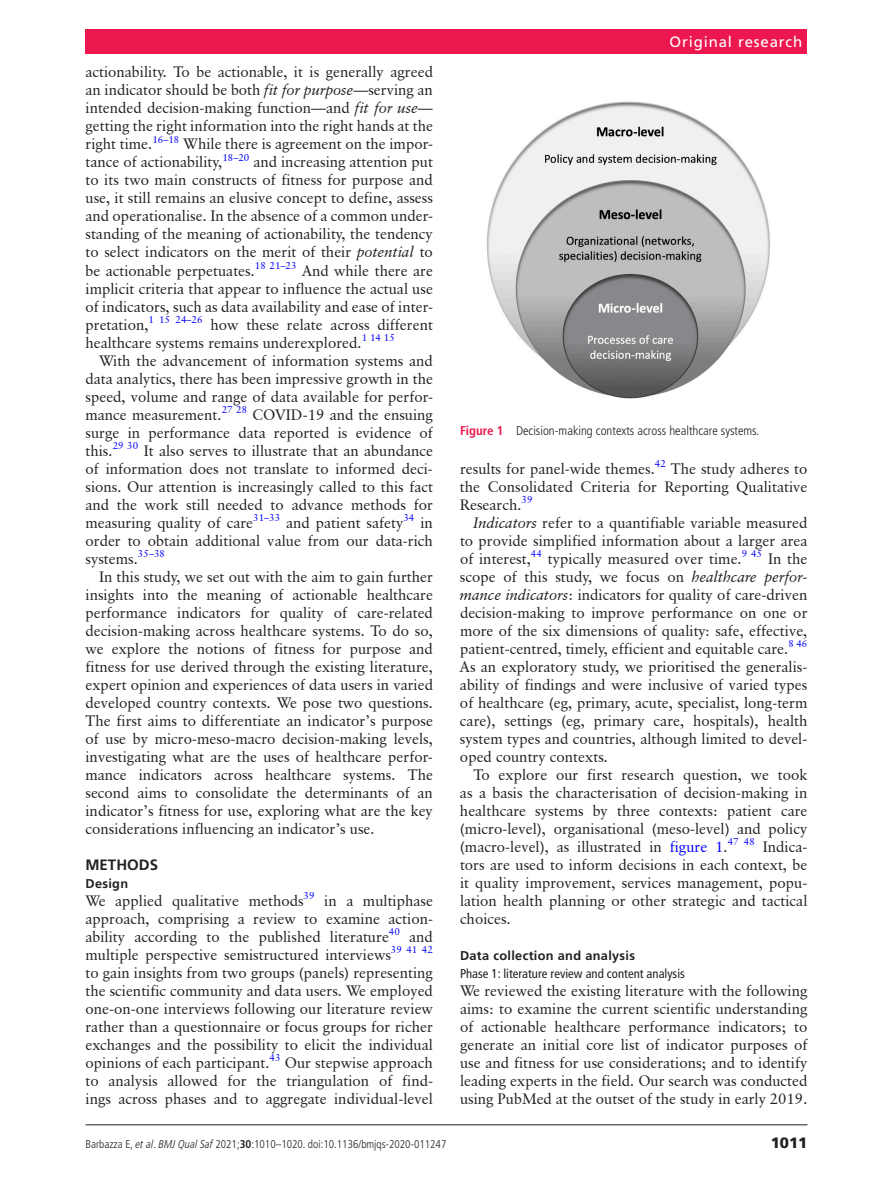
<style>
.page{position:relative;width:893px;height:1191px;background:#fff}
.page>*{position:absolute;margin:0;border:0;box-sizing:border-box;transform-origin:0 0}
.t1{font:15px/18px "Classical Garamond BT";color:#231f20;text-align:justify}
.t2{font:15px "Frutiger LT Std";letter-spacing:.055em;color:#fff}
.t3{font:700 15px "Frutiger LT Std";color:#231f20}
.t4{font:900 15px "Frutiger LT Std";color:#231f20}
.t5{font:300 condensed 12.75px "Frutiger LT Pro";color:#231f20}
.t6{font:condensed 12.75px "Frutiger LT Std";color:#231f20}
.t7{font:700 12.75px "Frutiger LT Std";letter-spacing:.025em;color:#231f20}
.t8{font:300 condensed 11.25px "Frutiger LT Pro";color:#231f20}
.t9{font:9.9px "Classical Garamond BT";color:#00f}
.s1{font-style:italic}
.s2{font-weight:700;color:#ed174f}
.s3{color:#00f}
.s4{font-weight:700}
</style>
<div class="page">
<hr style="left:86px;top:1124px;width:721px;height:1px;background:#231f20">
<div style="left:86px;top:30px;width:721px;height:24px;background:#ed174f"></div>
<img style="left:486px;top:101px;width:284px;height:298px">
<p class="t1" style="left:86px;top:63px;width:349px">actionability. To be actionable, it is generally agreed an indicator should be both <span class="s1">fit for purpose</span>—serving an intended decision-making function—and <span class="s1">fit for use</span>— getting the right information into the right hands at the right time.</p>
<p class="t9" style="left:152px;top:133px;width:29px">16–18</p>
<p class="t1" style="left:86px;top:135px;width:349px;text-indent:98px">While there is agreement on the impor&shy;tance of actionability,</p>
<p class="t9" style="left:222px;top:151px;width:29px">18–20</p>
<p class="t1" style="left:85px;top:153px;width:349px;text-indent:168px">and increasing attention put to its two main constructs of fitness for purpose and use, it still remains an elusive concept to define, assess and operationalise. In the absence of a common under&shy;standing of the meaning of actionability, the tendency to select indicators on the merit of their <span class="s1">potential</span> to be actionable perpetuates.</p>
<p class="t9" style="left:255px;top:259px;width:43px">18 21–23</p>
<p class="t1" style="left:86px;top:261px;width:349px;text-indent:217px">And while there are implicit criteria that appear to influence the actual use of indicators, such as data availability and ease of inter&shy;pretation,</p>
<p class="t9" style="left:149px;top:313px;width:56px">1 15 24–26</p>
<p class="t1" style="left:85px;top:315px;width:349px;text-indent:125px">how these relate across different healthcare systems remains underexplored.</p>
<p class="t9" style="left:362px;top:331px;width:35px">1 14 15</p>
<p class="t1" style="left:86px;top:351px;width:349px;text-indent:14px">With the advancement of information systems and data analytics, there has been impressive growth in the speed, volume and range of data available for perfor&shy;mance measurement.</p>
<p class="t9" style="left:222px;top:403px;width:27px">27 28</p>
<p class="t1" style="left:86px;top:405px;width:349px;text-indent:167px">COVID-19 and the ensuing surge in performance data reported is evidence of this.</p>
<p class="t9" style="left:113px;top:439px;width:27px">29 30</p>
<p class="t1" style="left:86px;top:441px;width:349px;text-indent:58px">It also serves to illustrate that an abundance of information does not translate to informed deci&shy;sions. Our attention is increasingly called to this fact and the work still needed to advance methods for measuring quality of care</p>
<p class="t9" style="left:253px;top:511px;width:29px">31–33</p>
<p class="t1" style="left:286px;top:513px;width:119px">and patient safety</p>
<p class="t9" style="left:403px;top:511px;width:13px">34</p>
<p class="t1" style="left:85px;top:513px;width:349px;text-indent:335px">in order to obtain additional value from our data-rich systems.</p>
<p class="t9" style="left:138px;top:547px;width:29px">35–38</p>
<p class="t1" style="left:85px;top:567px;width:349px;text-indent:14px">In this study, we set out with the aim to gain further insights into the meaning of actionable healthcare performance indicators for quality of care-related decision-making across healthcare systems. To do so, we explore the notions of fitness for purpose and fitness for use derived through the existing literature, expert opinion and experiences of data users in varied developed country contexts. We pose two questions.<br>The first aims to differentiate an indicator’s purpose of use by micro-meso-macro decision-making levels, investigating what are the uses of healthcare perfor&shy;mance indicators across healthcare systems. The second aims to consolidate the determinants of an indicator’s fitness for use, exploring what are the key considerations influencing an indicator’s use.</p>
<p class="t3" style="left:85px;top:856px;width:74px">METHODS</p>
<p class="t7" style="left:86px;top:876px;width:44px">Design</p>
<p class="t1" style="left:86px;top:891px;width:220px">We applied qualitative methods</p>
<p class="t9" style="left:304px;top:889px;width:13px">39</p>
<p class="t1" style="left:86px;top:891px;width:349px;text-indent:239px">in a multiphase approach, comprising a review to examine action&shy;ability according to the published literature</p>
<p class="t9" style="left:389px;top:925px;width:13px">40</p>
<p class="t1" style="left:409px;top:927px;width:25px">and</p>
<p class="t1" style="left:86px;top:945px;width:307px">multiple perspective semistructured interviews</p>
<p class="t9" style="left:391px;top:943px;width:44px">39 41 42</p>
<p class="t1" style="left:85px;top:963px;width:349px">to gain insights from two groups (panels) representing the scientific community and data users. We employed one-on-one interviews following our literature review rather than a questionnaire or focus groups for richer exchanges and the possibility to elicit the individual opinions of each participant.<sup>43</sup> Our stepwise approach to analysis allowed for the triangulation of find&shy;ings across phases and to aggregate individual-level</p>
<p class="t2" style="left:670px;top:33px;width:134px">Original research</p>
<p class="t5" style="left:460px;top:423px;width:301px"><span class="s2">Figure 1</span> Decision-making contexts across healthcare systems.</p>
<p class="t1" style="left:460px;top:459px;width:196px">results for panel-wide themes.</p>
<p class="t9" style="left:655px;top:457px;width:13px">42</p>
<p class="t1" style="left:460px;top:459px;width:349px;text-indent:211px">The study adheres to the Consolidated Criteria for Reporting Qualitative Research.</p>
<p class="t9" style="left:521px;top:493px;width:13px">39</p>
<p class="t1" style="left:460px;top:513px;width:349px;text-indent:14px"><span class="s1">Indicators</span> refer to a quantifiable variable measured to provide simplified information about a larger area of interest,</p>
<p class="t9" style="left:531px;top:547px;width:13px">44</p>
<p class="t1" style="left:548px;top:549px;width:195px">typically measured over time.</p>
<p class="t9" style="left:742px;top:547px;width:22px">9 45</p>
<p class="t1" style="left:460px;top:549px;width:349px;text-indent:308px">In the scope of this study, we focus on <span class="s1">healthcare perfor&shy;mance indicators</span>: indicators for quality of care-driven decision-making to improve performance on one or more of the six dimensions of quality: safe, effective, patient-centred, timely, efficient and equitable care.</p>
<p class="t9" style="left:788px;top:637px;width:21px">8 46</p>
<p class="t1" style="left:460px;top:657px;width:349px">As an exploratory study, we prioritised the generalis&shy;ability of findings and were inclusive of varied types of healthcare (eg, primary, acute, specialist, long-term care), settings (eg, primary care, hospitals), health system types and countries, although limited to devel&shy;oped country contexts.</p>
<p class="t1" style="left:460px;top:765px;width:349px;text-indent:14px">To explore our first research question, we took as a basis the characterisation of decision-making in healthcare systems by three contexts: patient care (micro-level), organisational (meso-level) and policy (macro-level), as illustrated in <span class="s3">figure 1</span>.<sup>47</sup> <sup>48</sup></p>
<p class="t1" style="left:460px;top:837px;width:349px;text-indent:303px">Indica&shy;tors are used to inform decisions in each context, be it quality improvement, services management, popu&shy;lation health planning or other strategic and tactical choices.</p>
<p class="t7" style="left:460px;top:948px;width:177px">Data collection and analysis</p>
<p class="t6" style="left:460px;top:966px;width:226px">Phase 1: literature review and content analysis</p>
<p class="t1" style="left:460px;top:981px;width:349px">We reviewed the existing literature with the following aims: to examine the current scientific understanding of actionable healthcare performance indicators; to generate an initial core list of indicator purposes of use and fitness for use considerations; and to identify leading experts in the field. Our search was conducted using PubMed at the outset of the study in early 2019.</p>
<p class="t8" style="left:86px;top:1137px;width:362px">Barbazza E, <span class="s1">et al</span>. <span class="s1">BMJ Qual Saf</span> 2021;<span class="s4">30</span>:1010–1020. doi:10.1136/bmjqs-2020-011247</p>
<p class="t4" style="left:771px;top:1133px;width:38px">1011</p>
</div>
